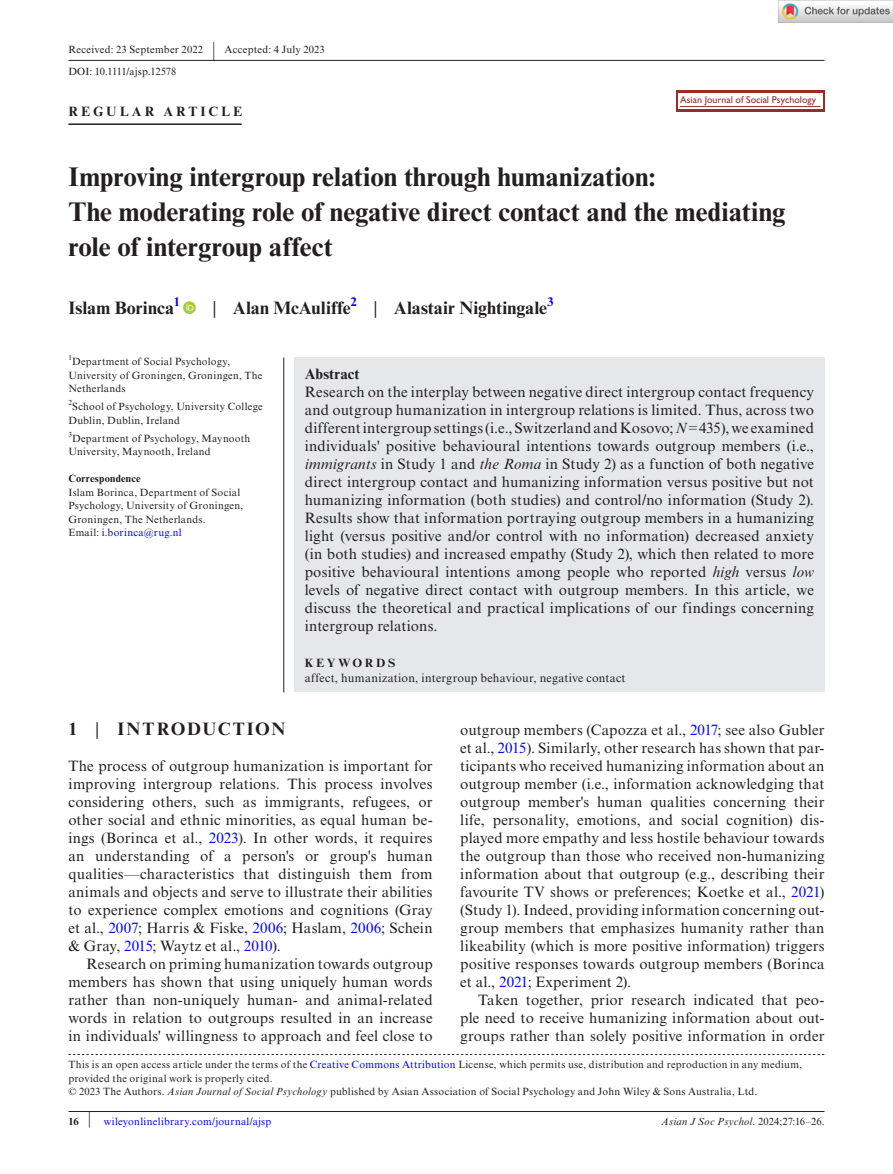
<style>
.page{position:relative;width:893px;height:1174px;background:#fff}
.page>*{position:absolute;margin:0;border:0;box-sizing:border-box;transform-origin:0 0}
.t1{font:700 27px/34.5px "Times New Roman MT Std";letter-spacing:-.005em;color:#231f20}
.t2{font:700 18px "Times New Roman MT Std";letter-spacing:.005em;color:#231f20}
.t3{font:700 18px "Times New Roman MT Std";letter-spacing:.085em;color:#231f20}
.t4{font:15px/18px "Times New Roman MT Std";letter-spacing:.01em;color:#231f20;text-align:justify}
.t5{font:700 15px "Times New Roman MT Std";letter-spacing:.005em;color:#231f20}
.t6{font:700 13.5px "Times New Roman MT Std";letter-spacing:.225em;color:#231f20}
.t7{font:700 12.6px "Times New Roman MT Std";color:#00f}
.t8{font:12px "Times New Roman MT Std";letter-spacing:.025em;color:#231f20}
.t9{font:700 12px "Times New Roman MT Std";letter-spacing:.23em;color:#231f20}
.t10{font:10.5px/13.5px "Times New Roman MT Std";letter-spacing:.025em;color:#231f20}
.t11{font:10.5px "Times New Roman MT Std";letter-spacing:.025em;color:#00f}
.t12{font:italic 10.5px "Times New Roman MT Std";letter-spacing:.025em;color:#231f20}
.t13{font:700 10.5px "Times New Roman MT Std";letter-spacing:.02em;color:#231f20}
.t14{font:9.9px "Gill Sans";color:#952d26}
.s1{font-size:19.65px}
.s2{font-weight:400}
.s3{color:#00f}
.s4{font-style:italic}
.s5{font-family:"Times New Roman"}
.s6{font-weight:700;color:#231f20}
.s7{font-size:17.4px;color:#231f20}
.s8{font-style:normal}
</style>
<div class="page">
<hr style="left:68px;top:1111px;width:756px;height:1px;background:#231f20">
<svg style="left:676px;top:91px;width:148px;height:21px"></svg>
<div style="left:678px;top:94px;width:144px;height:15px;background:#fff"></div>
<hr style="left:680px;top:106px;width:140px;height:1px;background:#952e26">
<hr style="left:68px;top:60px;width:756px;height:1px;background:#231f20">
<hr style="left:68px;top:123px;width:174px;height:2px;background:#231f20">
<svg style="left:183px;top:301px;width:13px;height:13px"></svg>
<svg style="left:186px;top:303px;width:7px;height:7px"></svg>
<div style="left:294px;top:357px;width:530px;height:335px;background:#e6e7e9"></div>
<hr style="left:283px;top:357px;width:1px;height:335px;background:#231f20">
<svg style="left:68px;top:1054px;width:756px;height:1px"></svg>
<img style="left:779px;top:0;width:114px;height:23px">
<p class="t10" style="left:68px;top:39px;width:258px;line-height:22.2px">Received: 23 September 2022 <span class="s1">|</span> Accepted: 4 July 2023<br>DOI: 10.1111/ajsp.12578</p>
<p class="t6" style="left:68px;top:103px;width:175px">REGULAR ARTICLE</p>
<p class="t14" style="left:680px;top:94px;width:137px">Asian Journal of Social Psychology</p>
<h1 class="t1" style="left:68px;top:159px;width:719px">Improving intergroup relation through humanization:<br>The moderating role of negative direct contact and the mediating role of intergroup affect</h1>
<p class="t2" style="left:68px;top:297px;width:107px">Islam Borinca</p>
<p class="t7" style="left:174px;top:294px;width:8px">1</p>
<p class="t2" style="left:213px;top:297px;width:140px"><span class="s2">|</span> Alan McAuliffe</p>
<p class="t7" style="left:350px;top:294px;width:8px">2</p>
<p class="t2" style="left:374px;top:297px;width:175px"><span class="s2">|</span> Alastair Nightingale</p>
<p class="t7" style="left:547px;top:294px;width:8px">3</p>
<p class="t10" style="left:68px;top:355px;width:196px"><sup>1</sup>Department of Social Psychology,<br>University of Groningen, Groningen, The<br>Netherlands</p>
<p class="t10" style="left:68px;top:400px;width:196px"><sup>2</sup>School of Psychology, University College<br>Dublin, Dublin, Ireland</p>
<p class="t10" style="left:68px;top:431px;width:183px"><sup>3</sup>Department of Psychology, Maynooth<br>University, Maynooth, Ireland</p>
<p class="t13" style="left:68px;top:472px;width:74px">Correspondence</p>
<p class="t10" style="left:68px;top:485px;width:176px">Islam Borinca, Department of Social<br>Psychology, University of Groningen,<br>Groningen, The Netherlands.<br>Email: <span class="s3">i.borinca@rug.nl</span></p>
<p class="t5" style="left:305px;top:364px;width:56px">Abstract</p>
<p class="t4" style="left:305px;top:383px;width:511px">Research on the interplay between negative direct intergroup contact frequency and outgroup humanization in intergroup relations is limited. Thus, across two different intergroup settings (i.e., Switzerland and Kosovo; <span class="s4">N</span><span class="s5">=</span>435), we examined individuals' positive behavioural intentions towards outgroup members (i.e., <span class="s4">immigrants</span> in Study 1 and <span class="s4">the Roma</span> in Study 2) as a function of both negative direct intergroup contact and humanizing information versus positive but not humanizing information (both studies) and control/no information (Study 2).<br>Results show that information portraying outgroup members in a humanizing light (versus positive and/or control with no information) decreased anxiety (in both studies) and increased empathy (Study 2), which then related to more positive behavioural intentions among people who reported <span class="s4">high</span> versus <span class="s4">low </span>levels of negative direct contact with outgroup members. In this article, we discuss the theoretical and practical implications of our findings concerning intergroup relations.</p>
<p class="t9" style="left:305px;top:655px;width:92px">KEYWORDS</p>
<p class="t8" style="left:305px;top:671px;width:322px">affect, humanization, intergroup behaviour, negative contact</p>
<p class="t3" style="left:68px;top:718px;width:219px">1 <span class="s2">|</span> INTRODUCTION</p>
<p class="t4" style="left:68px;top:757px;width:366px">The process of outgroup humanization is important for improving intergroup relations. This process involves considering others, such as immigrants, refugees, or other social and ethnic minorities, as equal human be&shy;ings (Borinca et al., <span class="s3">2023</span>). In other words, it requires an understanding of a person's or group's human qualities—characteristics that distinguish them from animals and objects and serve to illustrate their abilities to experience complex emotions and cognitions (Gray et al., <span class="s3">2007</span>; Harris &amp; Fiske, <span class="s3">2006</span>; Haslam, <span class="s3">2006</span>; Schein &amp; Gray, <span class="s3">2015</span>; Waytz et al., <span class="s3">2010</span>).</p>
<p class="t4" style="left:68px;top:955px;width:366px;text-indent:18px">Research on priming humanization towards outgroup members has shown that using uniquely human words rather than non-uniquely human- and animal-related words in relation to outgroups resulted in an increase in individuals' willingness to approach and feel close to</p>
<p class="t4" style="left:460px;top:721px;width:366px">outgroup members (Capozza et al., <span class="s3">2017</span>; see also Gubler et al., <span class="s3">2015</span>). Similarly, other research has shown that par&shy;ticipants who received humanizing information about an outgroup member (i.e., information acknowledging that outgroup member's human qualities concerning their life, personality, emotions, and social cognition) dis&shy;played more empathy and less hostile behaviour towards the outgroup than those who received non-humanizing information about that outgroup (e.g., describing their favourite TV shows or preferences; Koetke et al., <span class="s3">2021</span>) (Study 1). Indeed, providing information concerning out&shy;group members that emphasizes humanity rather than likeability (which is more positive information) triggers positive responses towards outgroup members (Borinca et al., <span class="s3">2021</span>; Experiment 2).</p>
<p class="t4" style="left:460px;top:991px;width:366px;text-indent:18px">Taken together, prior research indicated that peo&shy;ple need to receive humanizing information about out&shy;groups rather than solely positive information in order</p>
<p class="t10" style="left:68px;top:1058px;width:735px">This is an open access article under the terms of the <span class="s3">Creative Commons Attribution</span> License, which permits use, distribution and reproduction in any medium, provided the original work is properly cited.<br>© 2023 The Authors. <span class="s4">Asian Journal of Social Psychology</span> published by Asian Association of Social Psychology and John Wiley &amp; Sons Australia, Ltd.</p>
<p class="t11" style="left:68px;top:1115px;width:204px"><span class="s6">16</span> <span class="s7">|</span> wileyonlinelibrary.com/journal/ajsp</p>
<p class="t12" style="left:661px;top:1115px;width:165px">Asian J Soc Psychol<span class="s8">. 2024;27:16–26.</span></p>
</div>
